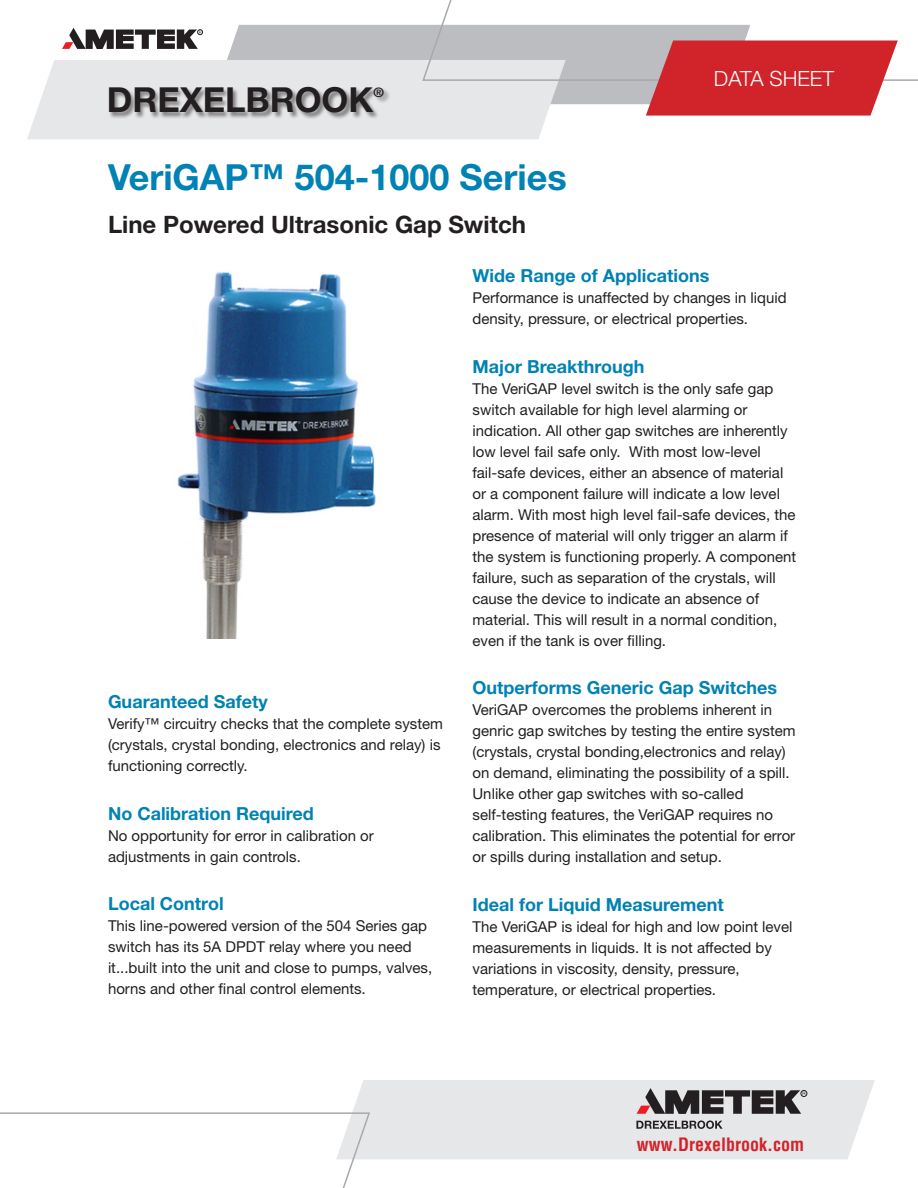
<style>
.page{position:relative;width:918px;height:1188px;background:#fff}
.page>*{position:absolute;margin:0;border:0;box-sizing:border-box;transform-origin:0 0}
.Major_Product_Name-B{font:700 36px "Helvetica Neue";color:#0082b4}
.t1{font:700 34.5px "Helvetica Neue";color:#231f20}
.Product_Description{font:700 24px "Helvetica Neue";color:#231f20}
.t2{font:300 21px "Helvetica Neue";color:#fff}
.Blue_Subheads{font:700 18px "Helvetica Neue";color:#0082b4}
.t3{font:700 condensed 18px "Helvetica";color:#d1232a}
.Body_Text{font:15px/21px "Helvetica Neue";color:#231f20}
.t4{font:700 13.05px "Helvetica Neue";color:#231f20}
</style>
<div class="page">
<img style="left:177px;top:272px;width:199px;height:367px">
<svg style="left:27px;top:0;width:891px;height:139px"></svg>
<div style="left:109px;top:87px;width:281px;height:33px;background:#231f20;opacity:.5"></div>
<svg style="left:0;top:1080px;width:875px;height:108px"></svg>
<h2 class="t1" style="left:107px;top:79px;width:268px">DREXELBROOK</h2>
<p class="t4" style="left:373px;top:85px;width:12px">®</p>
<p class="Major_Product_Name-B" style="left:108px;top:155px;width:460px">VeriGAP™ 504-1000 Series</p>
<p class="Product_Description" style="left:108px;top:210px;width:420px">Line Powered Ultrasonic Gap Switch</p>
<h3 class="t2" style="left:714px;top:65px;width:122px">DATA SHEET</h3>
<p class="Blue_Subheads" style="left:108px;top:691px;width:161px">Guaranteed Safety</p>
<p class="Body_Text" style="left:108px;top:713px;width:336px">Verify™ circuitry checks that the complete system (crystals, crystal bonding, electronics and relay) is functioning correctly.</p>
<p class="Blue_Subheads" style="left:108px;top:802px;width:207px">No Calibration Required</p>
<p class="Body_Text" style="left:108px;top:825px;width:267px">No opportunity for error in calibration or adjustments in gain controls.</p>
<p class="Blue_Subheads" style="left:108px;top:893px;width:117px">Local Control</p>
<p class="Body_Text" style="left:108px;top:915px;width:326px">This line-powered version of the 504 Series gap switch has its 5A DPDT relay where you need it...built into the unit and close to pumps, valves, horns and other final control elements.</p>
<p class="Blue_Subheads" style="left:472px;top:265px;width:238px">Wide Range of Applications</p>
<p class="Body_Text" style="left:472px;top:287px;width:316px">Performance is unaffected by changes in liquid density, pressure, or electrical properties.</p>
<p class="Blue_Subheads" style="left:472px;top:355px;width:174px">Major Breakthrough</p>
<p class="Body_Text" style="left:472px;top:378px;width:325px">The VeriGAP level switch is the only safe gap switch available for high level alarming or indication. All other gap switches are inherently low level fail safe only. With most low-level fail-safe devices, either an absence of material or a component failure will indicate a low level alarm. With most high level fail-safe devices, the presence of material will only trigger an alarm if the system is functioning properly. A component failure, such as separation of the crystals, will cause the device to indicate an absence of material. This will result in a normal condition, even if the tank is over filling.</p>
<p class="Blue_Subheads" style="left:472px;top:677px;width:306px">Outperforms Generic Gap Switches</p>
<p class="Body_Text" style="left:472px;top:699px;width:325px">VeriGAP overcomes the problems inherent in genric gap switches by testing the entire system (crystals, crystal bonding,electronics and relay) on demand, eliminating the possibility of a spill.</p>
<p class="Body_Text" style="left:472px;top:783px;width:324px">Unlike other gap switches with so-called self-testing features, the VeriGAP requires no calibration. This eliminates the potential for error or spills during installation and setup.</p>
<p class="Blue_Subheads" style="left:472px;top:893px;width:253px">Ideal for Liquid Measurement</p>
<p class="Body_Text" style="left:472px;top:916px;width:322px">The VeriGAP is ideal for high and low point level measurements in liquids. It is not affected by variations in viscosity, density, pressure,</p>
<p class="Body_Text" style="left:472px;top:979px;width:245px">temperature, or electrical properties.</p>
<p class="t3" style="left:637px;top:1134px;width:169px">www.Drexelbrook.com</p>
</div>
